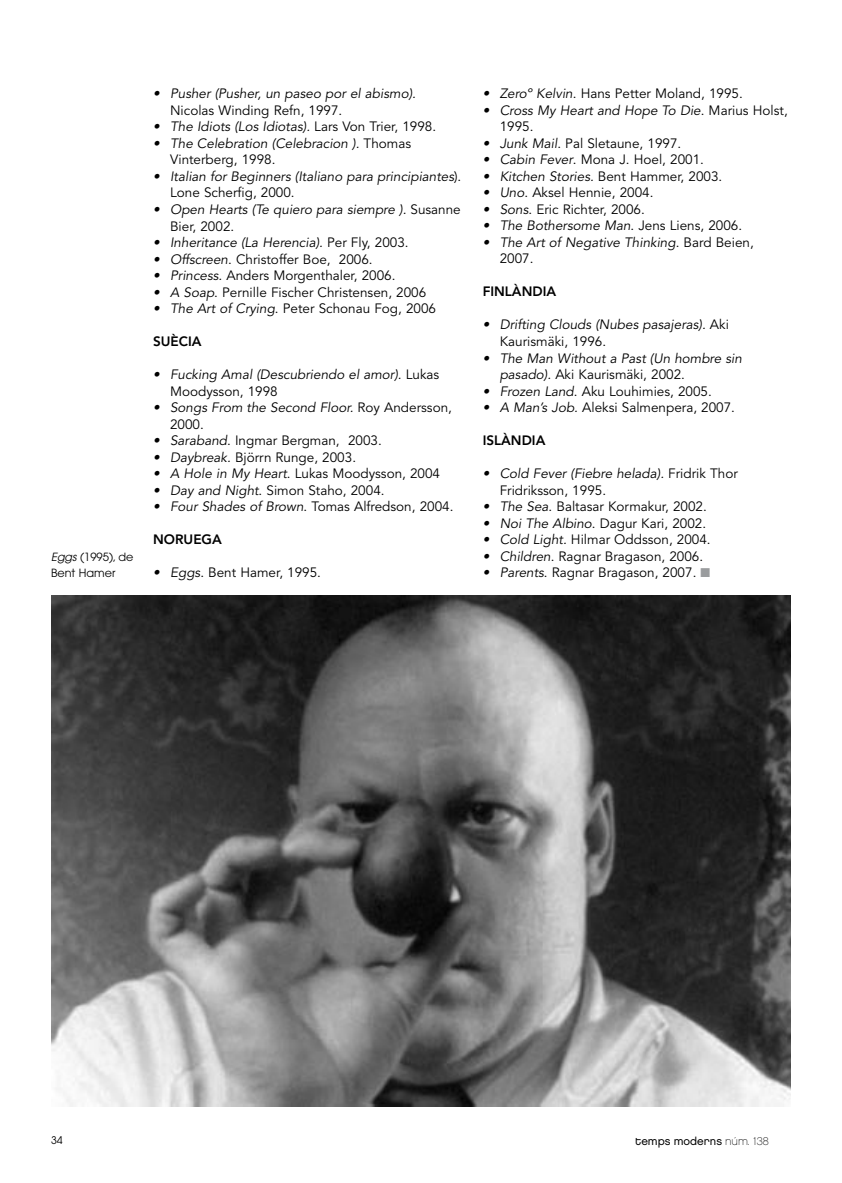
<style>
.page{position:relative;width:842px;height:1183px;background:#fff}
.page>*{position:absolute;margin:0;border:0;box-sizing:border-box;transform-origin:0 0}
.t1{font:13.5px/16.5px "Avenir";color:#000}
.t2{font:italic 13.5px/16.5px "Avenir";color:#000}
.t3{font:800 13.5px "Avenir";color:#000}
.t4{font:11.25px/16.5px "Avant Garde";color:#000}
.t5{font:11.25px "Chalet London Nineteen Eighty";color:#000}
.t6{font:10.5px "Avant Garde";color:#000}
.s1{font-style:italic}
.s2{font-style:normal}
.s3{color:#9a9c9e}
.s4{font-family:"Chalet Paris Nineteen Eighty"}
</style>
<div class="page">
<img style="left:51px;top:595px;width:740px;height:511px">
<p class="t4" style="left:51px;top:548px;width:84px"><span class="s1">Eggs</span> (1995), de<br>Bent Hamer</p>
<p class="t2" style="left:153px;top:86px;width:264px">• Pusher (Pusher, un paseo por el abismo).</p>
<p class="t1" style="left:170px;top:102px;width:174px">Nicolas Winding Refn, 1997.</p>
<p class="t2" style="left:153px;top:119px;width:285px">• The Idiots (Los Idiotas). <span class="s2">Lars Von Trier, 1998.</span></p>
<p class="t2" style="left:170px;top:135px;width:243px;text-indent:-17px">• The Celebration (Celebracion ). <span class="s2">Thomas<br>Vinterberg, 1998.</span></p>
<p class="t2" style="left:170px;top:168px;width:293px;text-indent:-17px">• Italian for Beginners (Italiano para principiantes<span class="s2">).<br>Lone Scherfig, 2000.</span></p>
<p class="t2" style="left:170px;top:201px;width:292px;text-indent:-17px">• Open Hearts (Te quiero para siempre ). <span class="s2">Susanne<br>Bier, 2002.</span></p>
<p class="t2" style="left:153px;top:234px;width:257px">• Inheritance (La Herencia). <span class="s2">Per Fly, 2003.</span></p>
<p class="t1" style="left:153px;top:251px;width:221px"><span class="s1">• Offscreen</span>. Christoffer Boe, 2006.</p>
<p class="t1" style="left:153px;top:267px;width:244px"><span class="s1">• Princess.</span> Anders Morgenthaler, 2006.</p>
<p class="t1" style="left:153px;top:284px;width:275px"><span class="s1">• A Soap</span>. Pernille Fischer Christensen, 2006</p>
<p class="t1" style="left:153px;top:300px;width:284px"><span class="s1">• The Art of Crying</span>. Peter Schonau Fog, 2006</p>
<p class="t3" style="left:153px;top:333px;width:50px">SUÈCIA</p>
<p class="t2" style="left:170px;top:366px;width:271px;text-indent:-17px">• Fucking Amal (Descubriendo el amor). <span class="s2">Lukas<br>Moodysson, 1998</span></p>
<p class="t2" style="left:170px;top:399px;width:283px;text-indent:-17px">• Songs From the Second Floor. <span class="s2">Roy Andersson,<br>2000.</span></p>
<p class="t1" style="left:153px;top:432px;width:230px"><span class="s1">• Saraband</span>. Ingmar Bergman, 2003.</p>
<p class="t1" style="left:153px;top:449px;width:204px"><span class="s1">• Daybreak.</span> Björrn Runge, 2003.</p>
<p class="t1" style="left:153px;top:465px;width:289px"><span class="s1">• A Hole in My Heart</span>. Lukas Moodysson, 2004</p>
<p class="t1" style="left:153px;top:482px;width:233px"><span class="s1">• Day and Night</span>. Simon Staho, 2004.</p>
<p class="t1" style="left:153px;top:498px;width:302px"><span class="s1">• Four Shades of Brown</span>. Tomas Alfredson, 2004.</p>
<p class="t3" style="left:153px;top:531px;width:70px">NORUEGA</p>
<p class="t1" style="left:153px;top:564px;width:169px"><span class="s1">• Eggs</span>. Bent Hamer, 1995.</p>
<p class="t1" style="left:483px;top:86px;width:262px"><span class="s1">• Zeroº Kelvin</span>. Hans Petter Moland, 1995.</p>
<p class="t2" style="left:500px;top:102px;width:290px;text-indent:-17px">• Cross My Heart and Hope To Die<span class="s2">. Marius Holst,<br>1995.</span></p>
<p class="t1" style="left:483px;top:135px;width:200px"><span class="s1">• Junk Mail</span>. Pal Sletaune, 1997.</p>
<p class="t1" style="left:483px;top:152px;width:223px"><span class="s1">• Cabin Fever</span>. Mona J. Hoel, 2001.</p>
<p class="t2" style="left:483px;top:168px;width:241px">• Kitchen Stories. <span class="s2">Bent Hammer, 2003.</span></p>
<p class="t1" style="left:483px;top:185px;width:172px"><span class="s1">• Uno</span>. Aksel Hennie, 2004.</p>
<p class="t1" style="left:483px;top:201px;width:164px"><span class="s1">• Sons</span>. Eric Richter, 2006.</p>
<p class="t2" style="left:483px;top:218px;width:261px">• The Bothersome Man<span class="s2">. Jens Liens, 2006.</span></p>
<p class="t2" style="left:500px;top:234px;width:256px;text-indent:-17px">• The Art of Negative Thinking<span class="s2">. Bard Beien,<br>2007.</span></p>
<p class="t3" style="left:483px;top:284px;width:75px">FINLÀNDIA</p>
<p class="t2" style="left:500px;top:317px;width:231px;text-indent:-17px">• Drifting Clouds (Nubes pasajeras). <span class="s2">Aki<br>Kaurismäki, 1996.</span></p>
<p class="t2" style="left:500px;top:350px;width:244px;text-indent:-17px">• The Man Without a Past (Un hombre sin pasado). <span class="s2">Aki Kaurismäki, 2002.</span></p>
<p class="t1" style="left:483px;top:383px;width:231px"><span class="s1">• Frozen Land</span>. Aku Louhimies, 2005.</p>
<p class="t1" style="left:483px;top:399px;width:254px"><span class="s1">• A Man’s Job.</span> Aleksi Salmenpera, 2007.</p>
<p class="t3" style="left:483px;top:432px;width:64px">ISLÀNDIA</p>
<p class="t1" style="left:500px;top:465px;width:240px;text-indent:-17px"><span class="s1">• Cold Fever (Fiebre helada).</span> Fridrik Thor<br>Fridriksson, 1995.</p>
<p class="t1" style="left:483px;top:498px;width:226px"><span class="s1">• The Sea</span>. Baltasar Kormakur, 2002.</p>
<p class="t1" style="left:483px;top:515px;width:225px"><span class="s1">• Noi The Albino</span>. Dagur Kari, 2002.</p>
<p class="t1" style="left:483px;top:531px;width:230px"><span class="s1">• Cold Light.</span> Hilmar Oddsson, 2004.</p>
<p class="t1" style="left:483px;top:548px;width:222px"><span class="s1">• Children</span>. Ragnar Bragason, 2006.</p>
<p class="t1" style="left:483px;top:564px;width:229px"><span class="s1">• Parents</span>. Ragnar Bragason, 2007. <span class="s3">■</span></p>
<p class="t6" style="left:51px;top:1133px;width:13px">34</p>
<p class="t5" style="left:635px;top:1133px;width:135px">temps moderns <span class="s4">núm. 138</span></p>
</div>
